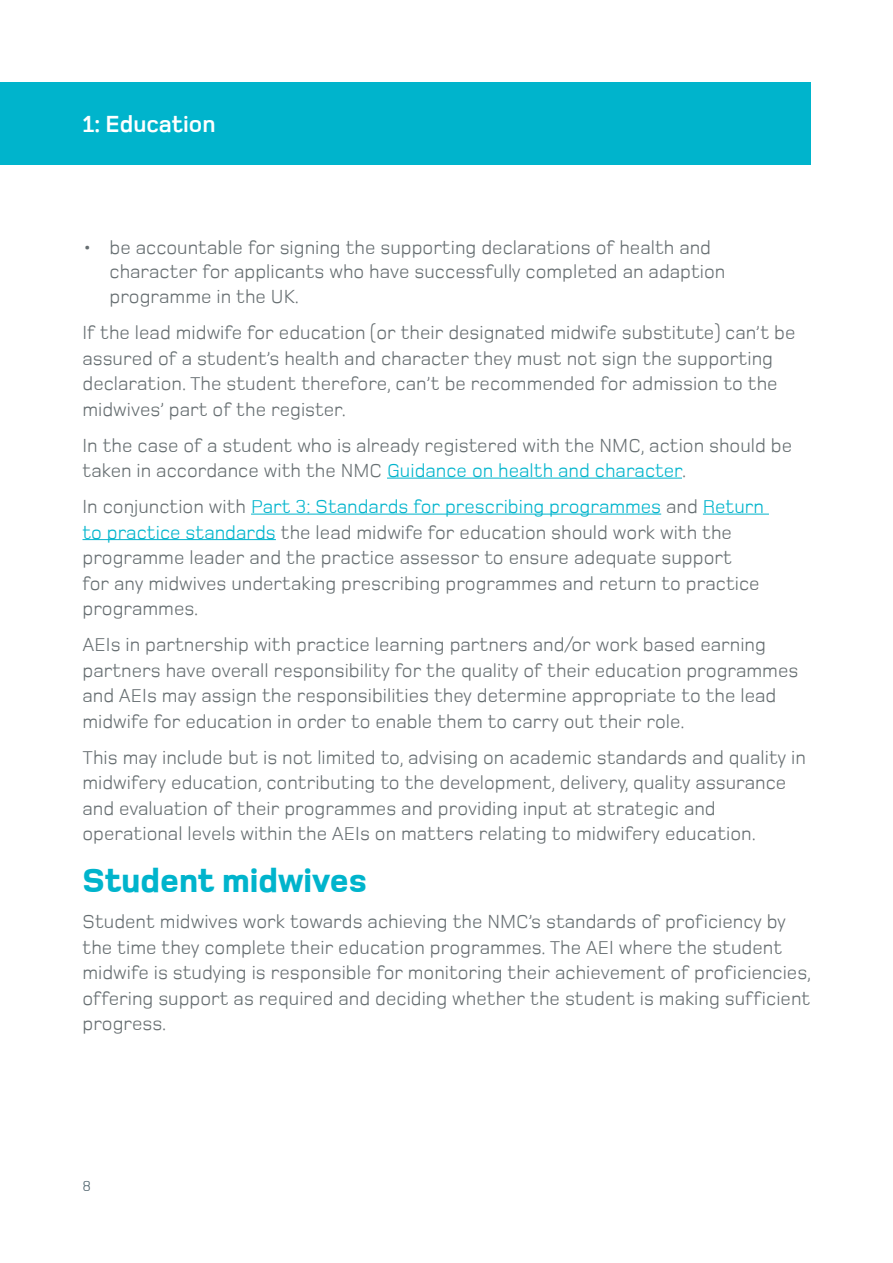
<style>
.page{position:relative;width:893px;height:1263px;background:#fff}
.page>*{position:absolute;margin:0;border:0;box-sizing:border-box;transform-origin:0 0}
.t1{font:800 34.5px "Foundry Monoline";color:#00b4cc}
.t2{font:700 24px "Foundry Monoline";color:#fff}
.t3{font:19.5px/25.5px "Foundry Monoline";color:#666e71}
.t4{font:15px "Foundry Monoline";color:#475c66}
.s1{color:#00b4cc}
</style>
<div class="page">
<hr style="left:387px;top:478px;width:295px;height:1px;background:#00b4cc">
<hr style="left:251px;top:514px;width:410px;height:1px;background:#00b4cc">
<hr style="left:703px;top:514px;width:66px;height:1px;background:#00b4cc">
<hr style="left:82px;top:539px;width:194px;height:1px;background:#00b4cc">
<div style="left:0;top:82px;width:810px;height:83px;background:#00b4cc"></div>
<p class="t2" style="left:82px;top:111px;width:135px">1: Education</p>
<p class="t3" style="left:110px;top:235px;width:617px;line-height:24.8px;text-indent:-27px">• be accountable for signing the supporting declarations of health and character for applicants who have successfully completed an adaption programme in the UK.</p>
<p class="t3" style="left:82px;top:320px;width:714px">If the lead midwife for education (or their designated midwife substitute) can’t be assured of a student’s health and character they must not sign the supporting declaration. The student therefore, can’t be recommended for admission to the midwives’ part of the register.</p>
<p class="t3" style="left:82px;top:432px;width:711px">In the case of a student who is already registered with the NMC, action should be taken in accordance with the NMC <span class="s1">Guidance on health and character</span>.</p>
<p class="t3" style="left:82px;top:494px;width:683px">In conjunction with <span class="s1">Part 3: Standards for prescribing programmes</span> and <span class="s1">Return to practice standards</span> the lead midwife for education should work with the programme leader and the practice assessor to ensure adequate support<br>for any midwives undertaking prescribing programmes and return to practice programmes.</p>
<p class="t3" style="left:82px;top:632px;width:717px">AEIs in partnership with practice learning partners and/or work based earning partners have overall responsibility for the quality of their education programmes and AEIs may assign the responsibilities they determine appropriate to the lead midwife for education in order to enable them to carry out their role.</p>
<p class="t3" style="left:82px;top:744px;width:725px">This may include but is not limited to, advising on academic standards and quality in midwifery education, contributing to the development, delivery, quality assurance and evaluation of their programmes and providing input at strategic and operational levels within the AEIs on matters relating to midwifery education.</p>
<p class="t1" style="left:82px;top:862px;width:286px">Student midwives</p>
<p class="t3" style="left:82px;top:909px;width:730px">Student midwives work towards achieving the NMC’s standards of proficiency by the time they complete their education programmes. The AEI where the student midwife is studying is responsible for monitoring their achievement of proficiencies, offering support as required and deciding whether the student is making sufficient progress.</p>
<p class="t4" style="left:82px;top:1178px;width:10px">8</p>
</div>
